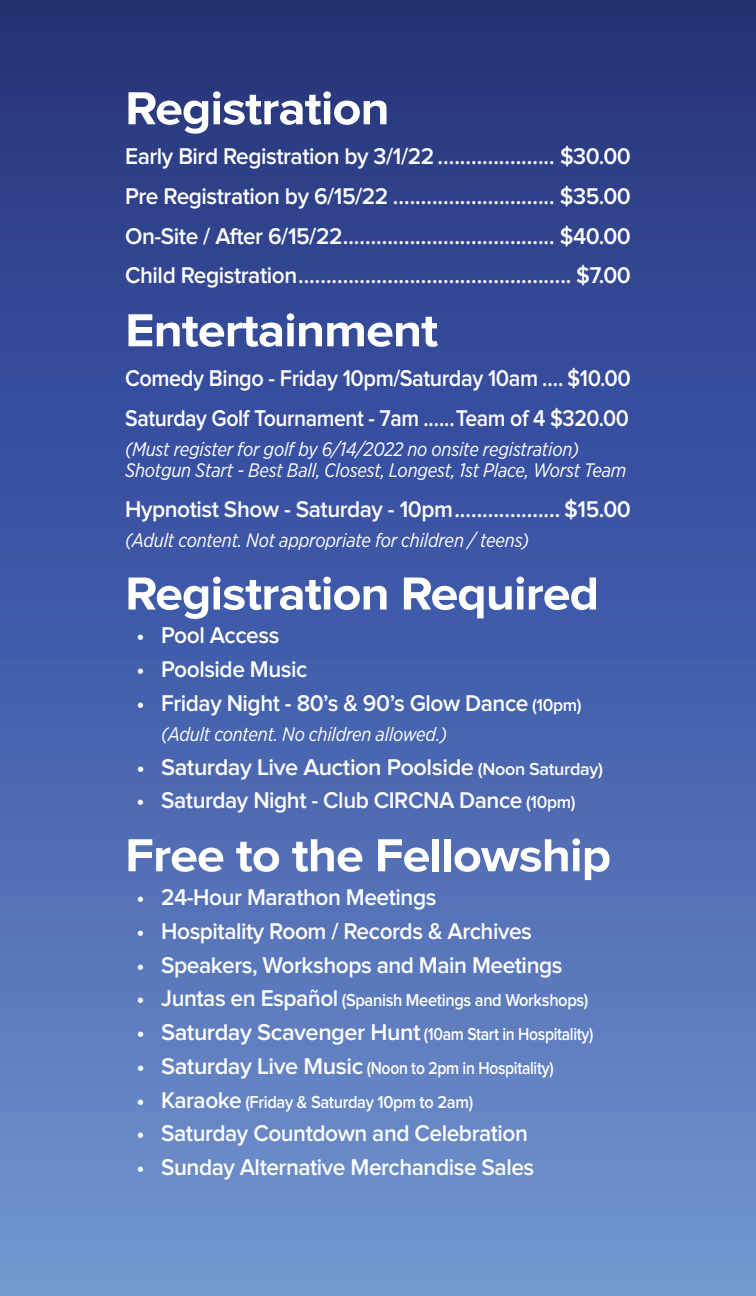
<style>
.page{position:relative;width:756px;height:1296px;background:#fff}
.page>*{position:absolute;margin:0;border:0;box-sizing:border-box;transform-origin:0 0}
.t1{font:700 48px "Proxima Nova";letter-spacing:-.02em;color:#fff;scale:1.05 1}
.t2{font:600 23.7px/39.9px "Proxima Nova";letter-spacing:-.02em;color:#fff;text-align:justify;scale:.96 1}
.t3{font:600 23.7px/39.6px "Proxima Nova";letter-spacing:-.02em;color:#fff;scale:.92 1}
.t4{font:600 23.7px "Proxima Nova";letter-spacing:-.02em;color:#fff}
.t5{font:italic 19.5px/21px "Gotham Narrow";letter-spacing:-.01em;color:#fff;scale:.96 1}
.t6{font:600 18px "Proxima Nova";letter-spacing:-.02em;color:#fff;scale:.87 1}
.t7{font:600 18px "Proxima Nova";letter-spacing:-.02em;color:#fff;scale:.91 1}
.s1{font-size:18px}
.s2{font-size:23.7px}
</style>
<div class="page">
<div style="left:0;top:0;width:756px;height:1296px;background:linear-gradient(to bottom,#202f7d,#6e93d2)"></div>
<h1 class="t1" style="left:125px;top:86px;width:253px">Registration</h1>
<p class="t2" style="left:125px;top:137px;width:528px">Early Bird Registration by 3/1/22 ..................... $30.00<br>Pre Registration by 6/15/22 ............................. $35.00<br>On-Site / After 6/15/22...................................... $40.00<br>Child Registration................................................. $7.00</p>
<h1 class="t1" style="left:125px;top:308px;width:300px">Entertainment</h1>
<p class="t3" style="left:125px;top:359px;width:551px">Comedy Bingo - Friday 10pm/Saturday 10am .... $10.00<br>Saturday Golf Tournament - 7am ......Team of 4 $320.00</p>
<p class="t5" style="left:125px;top:438px;width:524px">(Must register for golf by 6/14/2022 no onsite registration)<br>Shotgun Start - Best Ball, Closest, Longest, 1st Place, Worst Team</p>
<p class="t2" style="left:125px;top:490px;width:528px">Hypnotist Show - Saturday - 10pm................... $15.00</p>
<p class="t5" style="left:125px;top:529px;width:422px">(Adult content. Not appropriate for children / teens)</p>
<h1 class="t1" style="left:125px;top:572px;width:453px">Registration Required</h1>
<p class="t2" style="left:136px;top:616px;width:150px">• Pool Access</p>
<p class="t2" style="left:136px;top:650px;width:180px">• Poolside Music</p>
<p class="t2" style="left:136px;top:684px;width:465px">• Friday Night - 80’s &amp; 90’s Glow Dance <span class="s1">(10pm)</span></p>
<p class="t5" style="left:161px;top:723px;width:299px">(Adult content. No children allowed.)</p>
<p class="t4" style="left:136px;top:756px;width:468px">• Saturday Live Auction Poolside <span class="s1">(Noon Saturday)</span></p>
<p class="t2" style="left:136px;top:781px;width:459px">• Saturday Night - Club CIRCNA Dance <span class="s1">(10pm)</span></p>
<h1 class="t1" style="left:125px;top:833px;width:464px">Free to the Fellowship</h1>
<p class="t2" style="left:136px;top:878px;width:314px">• 24-Hour Marathon Meetings</p>
<p class="t2" style="left:136px;top:912px;width:413px">• Hospitality Room / Records &amp; Archives</p>
<p class="t2" style="left:136px;top:946px;width:445px">• Speakers, Workshops and Main Meetings</p>
<p class="t7" style="left:136px;top:992px;width:498px"><span class="s2">• Juntas en Español</span> (Spanish Meetings and Workshops)</p>
<p class="t6" style="left:136px;top:1026px;width:527px"><span class="s2">• Saturday Scavenger Hunt</span> (10am Start in Hospitality)</p>
<p class="t6" style="left:136px;top:1060px;width:481px"><span class="s2">• Saturday Live Music</span> (Noon to 2pm in Hospitality)</p>
<p class="t7" style="left:136px;top:1093px;width:372px"><span class="s2">• Karaoke</span> (Friday &amp; Saturday 10pm to 2am)</p>
<p class="t2" style="left:136px;top:1114px;width:409px">• Saturday Countdown and Celebration</p>
<p class="t2" style="left:136px;top:1148px;width:416px">• Sunday Alternative Merchandise Sales</p>
</div>
